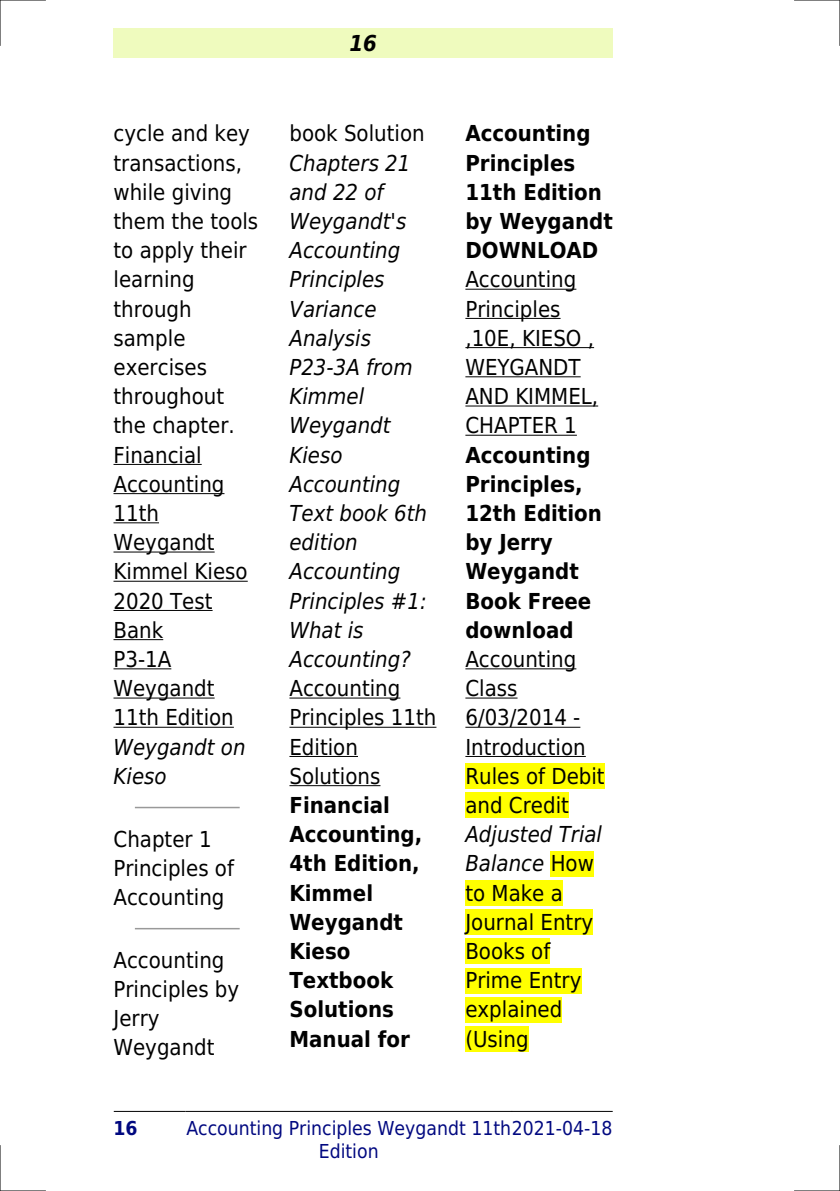
<style>
.page{position:relative;width:840px;height:1191px;background:#fff}
.page>*{position:absolute;margin:0;border:0;box-sizing:border-box;transform-origin:0 0}
.t1{font:22px/29.2px "DejaVu Sans Condensed";color:#000}
.t2{font:700 22px/29.2px "DejaVu Sans Condensed";color:#000}
.t3{font:italic 22px/29.2px "DejaVu Sans Condensed";color:#000}
.t4{font:italic 700 22px "DejaVu Sans Condensed";color:#000}
.t5{font:19.2px/23px "DejaVu Sans Condensed";color:#000880}
.t6{font:700 19.2px "DejaVu Sans Condensed";color:#000880}
.s1{font-style:italic}
</style>
<div class="page">
<div style="left:113px;top:28px;width:499px;height:30px;background:#effbbe"></div>
<hr style="left:114px;top:1111px;width:71px;height:1px;background:#000">
<hr style="left:186px;top:1111px;width:325px;height:1px;background:#000">
<hr style="left:512px;top:1111px;width:100px;height:1px;background:#000">
<hr style="left:113px;top:464px;width:88px;height:1px;background:#000">
<hr style="left:113px;top:493px;width:111px;height:1px;background:#000">
<hr style="left:113px;top:522px;width:46px;height:1px;background:#000">
<hr style="left:113px;top:551px;width:101px;height:1px;background:#000">
<hr style="left:113px;top:581px;width:134px;height:1px;background:#000">
<hr style="left:113px;top:610px;width:99px;height:1px;background:#000">
<hr style="left:113px;top:639px;width:50px;height:1px;background:#000">
<hr style="left:113px;top:668px;width:58px;height:1px;background:#000">
<hr style="left:113px;top:697px;width:101px;height:1px;background:#000">
<hr style="left:113px;top:727px;width:121px;height:1px;background:#000">
<hr style="left:135px;top:806px;width:104px;height:2px;background:#999">
<hr style="left:135px;top:928px;width:104px;height:1px;background:#999">
<hr style="left:289px;top:697px;width:111px;height:1px;background:#000">
<hr style="left:289px;top:727px;width:147px;height:1px;background:#000">
<hr style="left:289px;top:756px;width:69px;height:1px;background:#000">
<hr style="left:289px;top:785px;width:91px;height:1px;background:#000">
<hr style="left:465px;top:289px;width:111px;height:1px;background:#000">
<hr style="left:465px;top:318px;width:95px;height:1px;background:#000">
<hr style="left:465px;top:347px;width:128px;height:1px;background:#000">
<hr style="left:465px;top:376px;width:115px;height:1px;background:#000">
<hr style="left:465px;top:405px;width:133px;height:1px;background:#000">
<hr style="left:465px;top:435px;width:111px;height:1px;background:#000">
<hr style="left:465px;top:668px;width:111px;height:1px;background:#000">
<hr style="left:465px;top:697px;width:52px;height:1px;background:#000">
<hr style="left:465px;top:727px;width:115px;height:1px;background:#000">
<hr style="left:465px;top:756px;width:120px;height:1px;background:#000">
<div style="left:465px;top:763px;width:139px;height:26px;background:#ff0"></div>
<div style="left:465px;top:792px;width:103px;height:26px;background:#ff0"></div>
<div style="left:550px;top:851px;width:43px;height:25px;background:#ff0"></div>
<div style="left:465px;top:880px;width:97px;height:25px;background:#ff0"></div>
<div style="left:465px;top:909px;width:128px;height:26px;background:#ff0"></div>
<div style="left:465px;top:938px;width:85px;height:26px;background:#ff0"></div>
<div style="left:465px;top:967px;width:116px;height:26px;background:#ff0"></div>
<div style="left:465px;top:997px;width:97px;height:25px;background:#ff0"></div>
<div style="left:465px;top:1026px;width:63px;height:25px;background:#ff0"></div>
<hr style="left:0;top:0;width:45px;height:1px;background:#000">
<hr style="left:794px;top:0;width:45px;height:1px;background:#000">
<hr style="left:0;top:1190px;width:45px;height:1px;background:#000">
<hr style="left:794px;top:1190px;width:45px;height:1px;background:#000">
<hr style="left:0;top:0;width:1px;height:45px;background:#000">
<hr style="left:0;top:1145px;width:1px;height:46px;background:#000">
<hr style="left:839px;top:0;width:1px;height:45px;background:#000">
<hr style="left:839px;top:1145px;width:1px;height:46px;background:#000">
<p class="t1" style="left:113px;top:119px;width:146px">cycle and key transactions, while giving them the tools to apply their learning through sample exercises throughout the chapter.<br>Financial<br>Accounting<br>11th<br>Weygandt<br>Kimmel Kieso<br>2020 Test<br>Bank<br>P3-1A<br>Weygandt<br>11th Edition</p>
<p class="t3" style="left:113px;top:732px;width:133px">Weygandt on<br>Kieso</p>
<p class="t1" style="left:113px;top:824px;width:122px">Chapter 1<br>Principles of<br>Accounting</p>
<p class="t1" style="left:113px;top:945px;width:127px">Accounting<br>Principles by<br>Jerry<br>Weygandt</p>
<p class="t4" style="left:349px;top:30px;width:29px">16</p>
<p class="t1" style="left:289px;top:119px;width:137px">book Solution</p>
<p class="t3" style="left:289px;top:148px;width:139px">Chapters 21 and 22 of<br>Weygandt's<br>Accounting<br>Principles<br>Variance<br>Analysis<br>P23-3A from<br>Kimmel<br>Weygandt<br>Kieso<br>Accounting<br>Text book 6th edition<br>Accounting<br>Principles #1:<br>What is<br>Accounting?</p>
<p class="t1" style="left:289px;top:674px;width:148px">Accounting<br>Principles 11th<br>Edition<br>Solutions</p>
<p class="t2" style="left:289px;top:790px;width:134px">Financial<br>Accounting,<br>4th Edition,<br>Kimmel<br>Weygandt<br>Kieso<br>Textbook<br>Solutions<br>Manual for</p>
<p class="t2" style="left:465px;top:119px;width:149px">Accounting<br>Principles<br>11th Edition by Weygandt<br>DOWNLOAD</p>
<p class="t1" style="left:465px;top:265px;width:134px">Accounting<br>Principles ,10E, KIESO ,<br>WEYGANDT<br>AND KIMMEL,<br>CHAPTER 1</p>
<p class="t2" style="left:465px;top:440px;width:138px">Accounting<br>Principles,<br>12th Edition by Jerry<br>Weygandt<br>Book Freee download</p>
<p class="t1" style="left:465px;top:645px;width:141px">Accounting<br>Class<br>6/03/2014 -<br>Introduction<br>Rules of Debit and Credit</p>
<p class="t1" style="left:465px;top:820px;width:138px"><span class="s1">Adjusted Trial<br>Balance</span> How to Make a<br>Journal Entry<br>Books of<br>Prime Entry explained (Using</p>
<p class="t6" style="left:113px;top:1116px;width:26px">16</p>
<p class="t5" style="left:318px;top:1116px;width:295px;text-indent:-132px">Accounting Principles Weygandt 11th2021-04-18<br>Edition</p>
</div>
